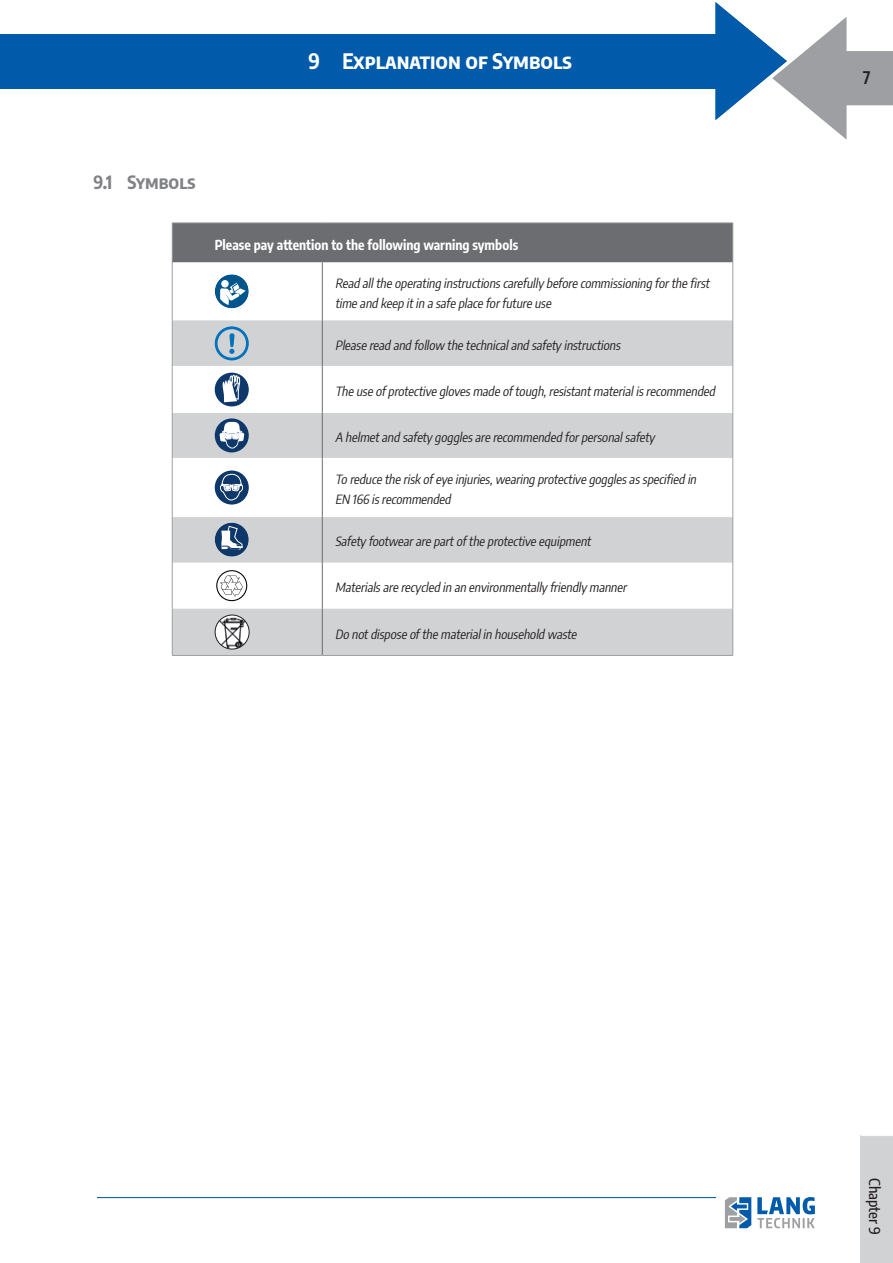
<style>
.page{position:relative;width:893px;height:1263px;background:#fff}
.page>*{position:absolute;margin:0;border:0;box-sizing:border-box;transform-origin:0 0}
.t1{font:700 21px "Encode Sans Condensed";color:#fff}
.t2{font:700 18px "Encode Sans Condensed";color:#808285}
.t3{font:600 17.1px "Encode Sans Condensed";color:#231f20}
.t4{font:500 15px "Encode Sans Condensed";color:#231f20}
.t5{font:700 13.5px "Encode Sans Condensed";color:#fff}
.t6{font:italic 12.75px/19.5px "Encode Sans Condensed";color:#231f20}
</style>
<div class="page">
<div style="left:861px;top:1135px;width:32px;height:128px;background:#d1d2d4"></div>
<hr style="left:861px;top:1135px;width:32px;height:1px;background:#fff">
<hr style="left:97px;top:1197px;width:619px;height:1px;background:#015aaa">
<svg style="left:757px;top:1197px;width:58px;height:31px"></svg>
<svg style="left:725px;top:1197px;width:26px;height:31px"></svg>
<div style="left:0;top:34px;width:722px;height:54px;background:#015aaa"></div>
<svg style="left:600px;top:2px;width:293px;height:138px"></svg>
<div style="left:172px;top:223px;width:561px;height:39px;background:#6c6d70"></div>
<svg style="left:173px;top:262px;width:560px;height:254px"></svg>
<svg style="left:173px;top:517px;width:560px;height:138px;fill:#d1d2d4"></svg>
<hr style="left:172px;top:366px;width:150px;height:1px;background:#fff">
<hr style="left:322px;top:366px;width:411px;height:1px;background:#fff">
<hr style="left:172px;top:458px;width:150px;height:1px;background:#fff">
<hr style="left:322px;top:458px;width:411px;height:1px;background:#fff">
<hr style="left:322px;top:262px;width:1px;height:58px;background:#6c6d70">
<hr style="left:322px;top:366px;width:1px;height:46px;background:#6c6d70">
<hr style="left:322px;top:458px;width:1px;height:59px;background:#6c6d70">
<hr style="left:322px;top:517px;width:1px;height:46px;background:#6c6d70">
<hr style="left:322px;top:563px;width:1px;height:46px;background:#6c6d70">
<hr style="left:322px;top:609px;width:1px;height:46px;background:#6c6d70">
<hr style="left:172px;top:223px;width:150px;height:1px;background:#9d9fa2">
<hr style="left:172px;top:223px;width:1px;height:39px;background:#9d9fa2">
<hr style="left:322px;top:223px;width:411px;height:1px;background:#9d9fa2">
<hr style="left:733px;top:223px;width:1px;height:39px;background:#9d9fa2">
<hr style="left:172px;top:262px;width:1px;height:58px;background:#9d9fa2">
<hr style="left:733px;top:262px;width:1px;height:58px;background:#9d9fa2">
<hr style="left:733px;top:320px;width:1px;height:46px;background:#9d9fa2">
<hr style="left:172px;top:366px;width:1px;height:46px;background:#9d9fa2">
<hr style="left:733px;top:366px;width:1px;height:46px;background:#9d9fa2">
<hr style="left:733px;top:412px;width:1px;height:46px;background:#9d9fa2">
<hr style="left:172px;top:458px;width:1px;height:59px;background:#9d9fa2">
<hr style="left:733px;top:458px;width:1px;height:59px;background:#9d9fa2">
<hr style="left:172px;top:517px;width:1px;height:46px;background:#9d9fa2">
<hr style="left:733px;top:517px;width:1px;height:46px;background:#9d9fa2">
<hr style="left:172px;top:563px;width:1px;height:46px;background:#9d9fa2">
<hr style="left:733px;top:563px;width:1px;height:46px;background:#9d9fa2">
<hr style="left:172px;top:609px;width:1px;height:46px;background:#9d9fa2">
<hr style="left:733px;top:609px;width:1px;height:46px;background:#9d9fa2">
<hr style="left:172px;top:655px;width:150px;height:1px;background:#9d9fa2">
<hr style="left:322px;top:655px;width:411px;height:1px;background:#9d9fa2">
<div style="left:215px;top:274px;width:34px;height:34px;background:#00558c;border-radius:50%"></div>
<svg style="left:220px;top:283px;width:26px;height:22px"></svg>
<div style="left:221px;top:280px;width:8px;height:7px;background:#fff;border-radius:50%"></div>
<div style="left:172px;top:320px;width:561px;height:46px;background:#d1d2d4"></div>
<div style="left:215px;top:373px;width:34px;height:33px;background:#0f386a;border-radius:50%"></div>
<svg style="left:223px;top:375px;width:17px;height:27px"></svg>
<div style="left:172px;top:412px;width:561px;height:46px;background:#d1d2d4"></div>
<div style="left:215px;top:470px;width:34px;height:34px;background:#0f386a;border-radius:50%"></div>
<svg style="left:220px;top:473px;width:23px;height:27px"></svg>
<div style="left:215px;top:523px;width:34px;height:34px;background:#0f386a;border-radius:50%"></div>
<svg style="left:221px;top:526px;width:22px;height:23px"></svg>
<svg style="left:215px;top:569px;width:34px;height:34px"></svg>
<svg style="left:216px;top:570px;width:31px;height:31px"></svg>
<img style="left:215px;top:615px;width:34px;height:34px;border-radius:17px">
<div style="left:215px;top:615px;width:35px;height:34px;border:1px solid #231f20;border-radius:50%"></div>
<h1 class="t1" style="left:308px;top:46px;width:265px">9 Explanation of Symbols</h1>
<h2 class="t2" style="left:93px;top:168px;width:104px">9.1 Symbols</h2>
<p class="t5" style="left:215px;top:234px;width:305px">Please pay attention to the following warning symbols</p>
<p class="t6" style="left:335px;top:273px;width:379px">Read allthe operating instructionscarefully before commissioning forthe first time and keep itin a safe place forfuture use</p>
<p class="t6" style="left:335px;top:335px;width:290px">Please read and follow the technicaland safety instructions</p>
<p class="t6" style="left:335px;top:381px;width:384px">The use ofprotective glovesmade oftough,resistantmaterialisrecommended</p>
<p class="t6" style="left:335px;top:427px;width:321px">A helmetand safety gogglesare recommended forpersonalsafety</p>
<p class="t6" style="left:335px;top:469px;width:365px">To reduce the risk ofeye injuries,wearing protective gogglesasspecified in<br>EN 166 isrecommended</p>
<p class="t6" style="left:335px;top:531px;width:260px">Safety footwearare partofthe protective equipment</p>
<p class="t6" style="left:335px;top:577px;width:296px">Materialsare recycled in an environmentally friendly manner</p>
<p class="t6" style="left:335px;top:623px;width:246px">Do notdispose ofthe materialin household waste</p>
<h3 class="t3" style="left:863px;top:65px;width:9px">7</h3>
<p class="t4" style="left:885px;top:1178px;width:58px;rotate:90deg">Chapter 9</p>
</div>
